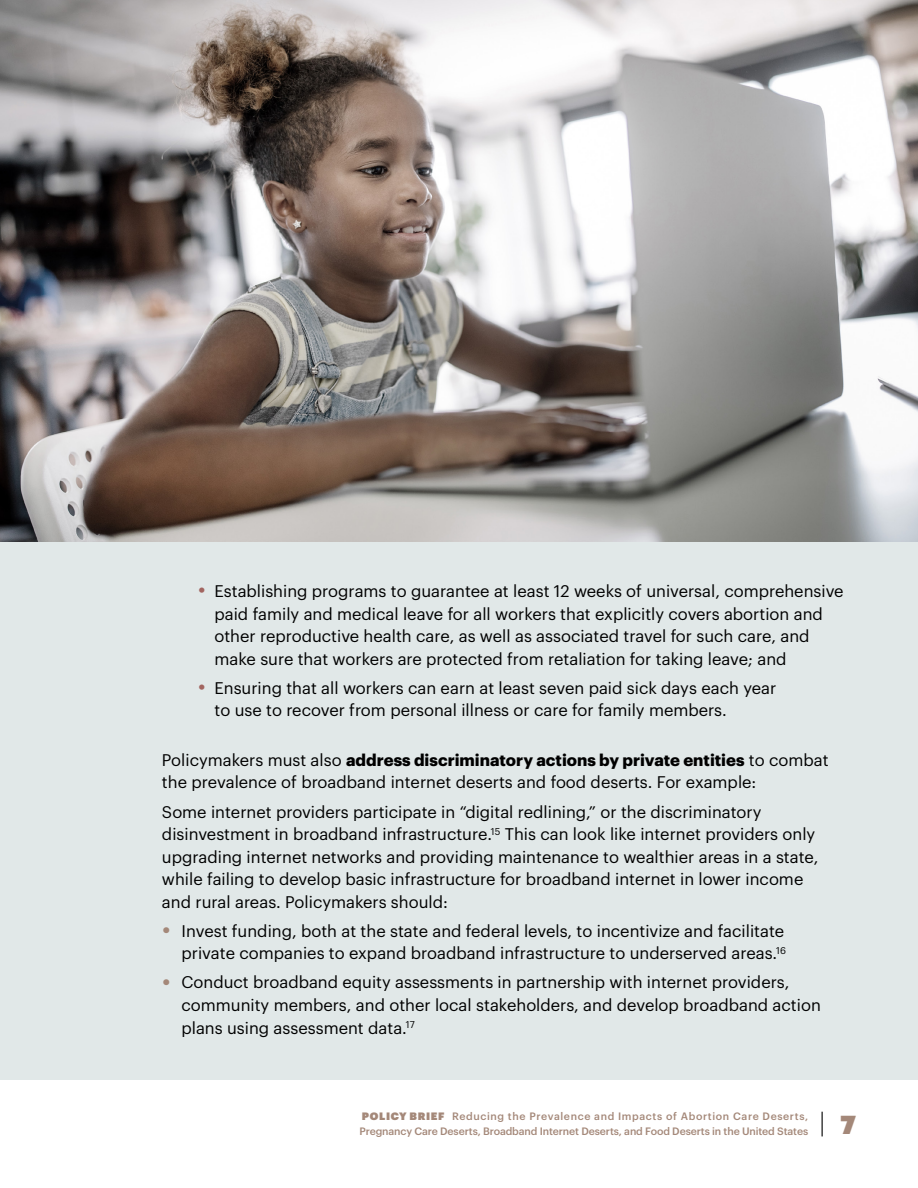
<style>
.page{position:relative;width:918px;height:1188px;background:#fff}
.page>*{position:absolute;margin:0;border:0;box-sizing:border-box;transform-origin:0 0}
.t1{font:25.5px "Graphik Super";color:#a48879}
.t2{font:16.5px/22.5px "Graphik";color:#000}
.t3{font:500 10.5px/15px "Graphik";letter-spacing:-.005em;color:#a48879}
.s1{font-size:22.5px;color:#a26560}
.s2{font-weight:700}
.s3{font-size:25.5px;color:#a48879}
.s4{font-family:"Graphik Super";font-weight:400}
</style>
<div class="page">
<svg style="left:822px;top:1112px;width:1px;height:24px"></svg>
<div style="left:0;top:108px;width:918px;height:972px;background:#e1e8e8"></div>
<img style="left:0;top:0;width:918px;height:541px">
<p class="t2" style="left:214px;top:578px;width:631px;text-indent:-16px"><span class="s1">•</span> Establishing programs to guarantee at least 12 weeks of universal, comprehensive paid family and medical leave for all workers that explicitly covers abortion and other reproductive health care, as well as associated travel for such care, and make sure that workers are protected from retaliation for taking leave; and</p>
<p class="t2" style="left:214px;top:675px;width:563px;text-indent:-16px"><span class="s1">•</span> Ensuring that all workers can earn at least seven paid sick days each year to use to recover from personal illness or care for family members.</p>
<p class="t2" style="left:162px;top:747px;width:668px">Policymakers must also <span class="s2">address discriminatory actions by private entities</span> to combat the prevalence of broadband internet deserts and food deserts. For example:</p>
<p class="t2" style="left:162px;top:799px;width:658px">Some internet providers participate in “digital redlining,” or the discriminatory disinvestment in broadband infrastructure.<sup>15</sup> This can look like internet providers only upgrading internet networks and providing maintenance to wealthier areas in a state, while failing to develop basic infrastructure for broadband internet in lower income and rural areas. Policymakers should:</p>
<p class="t2" style="left:162px;top:918px;width:626px;text-align:right"><span class="s3">•</span> Invest funding, both at the state and federal levels, to incentivize and facilitate private companies to expand broadband infrastructure to underserved areas.<sup>16</sup></p>
<p class="t2" style="left:182px;top:970px;width:641px;text-indent:-20px"><span class="s3">•</span> Conduct broadband equity assessments in partnership with internet providers, community members, and other local stakeholders, and develop broadband action plans using assessment data.<sup>17</sup></p>
<p class="t3" style="left:359px;top:1108px;width:450px"><span class="s4">POLICY BRIEF</span> Reducing the Prevalence and Impacts of Abortion Care Deserts,<br>Pregnancy Care Deserts, Broadband Internet Deserts, and Food Deserts in the United States</p>
<h1 class="t1" style="left:841px;top:1104px;width:17px">7</h1>
</div>
